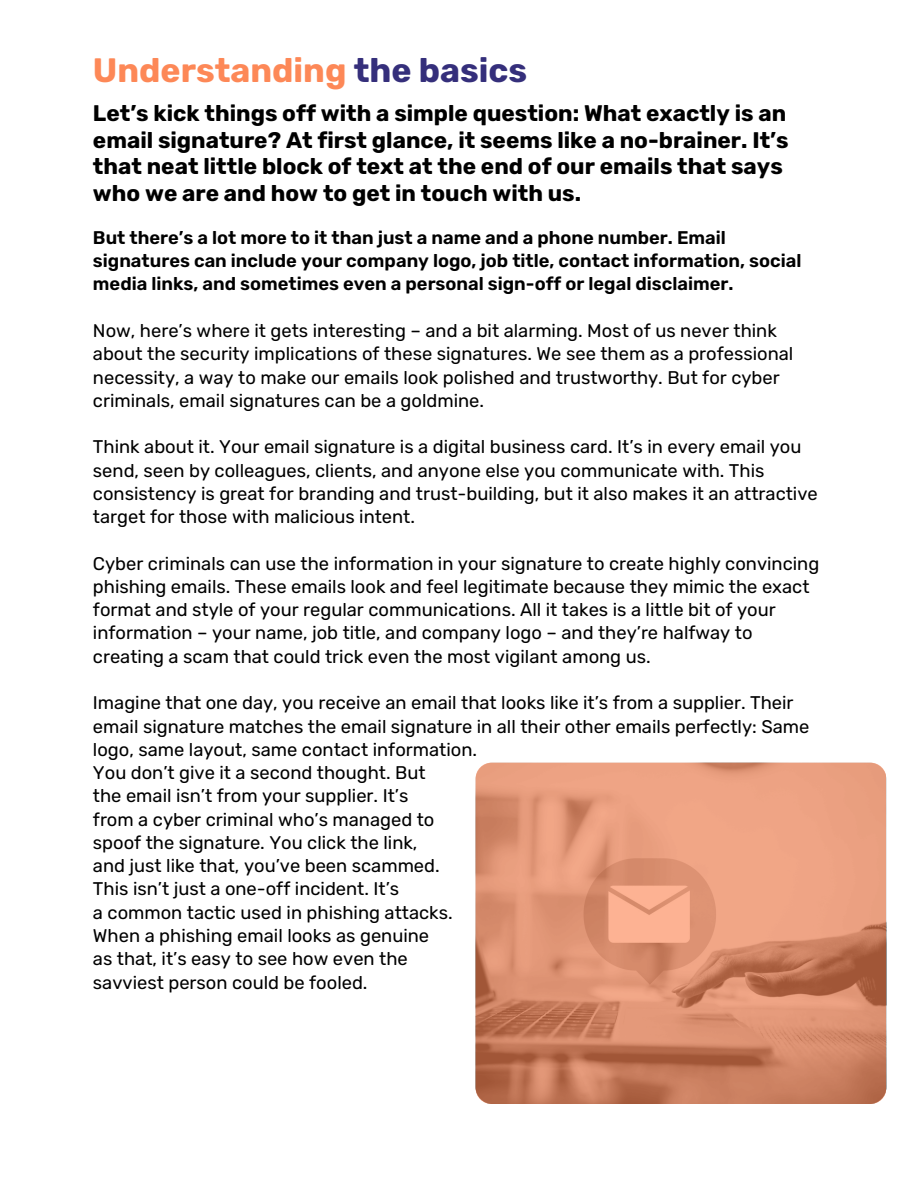
<style>
.page{position:relative;width:918px;height:1188px;background:#fff}
.page>*{position:absolute;margin:0;border:0;box-sizing:border-box;transform-origin:0 0}
.t1{font:700 33.9px "Rubik";color:#fd8857}
.t2{font:700 22.5px/26.4px "Rubik";color:#000}
.t3{font:18.3px/23.2px "Rubik";color:#000}
.t4{font:600 18.3px/23.2px "Rubik";color:#000}
.s1{color:#352f7b}
</style>
<div class="page">
<svg style="left:476px;top:763px;width:410px;height:341px"></svg>
<p class="t1" style="left:93px;top:50px;width:436px">Understanding <span class="s1">the basics</span></p>
<p class="t2" style="left:93px;top:100px;width:697px">Let’s kick things off with a simple question: What exactly is an email signature? At first glance, it seems like a no-brainer. It’s that neat little block of text at the end of our emails that says who we are and how to get in touch with us.</p>
<h1 class="t4" style="left:93px;top:226px;width:710px">But there’s a lot more to it than just a name and a phone number. Email signatures can include your company logo, job title, contact information, social media links, and sometimes even a personal sign-off or legal disclaimer.</h1>
<h2 class="t3" style="left:93px;top:319px;width:702px">Now, here’s where it gets interesting – and a bit alarming. Most of us never think about the security implications of these signatures. We see them as a professional necessity, a way to make our emails look polished and trustworthy. But for cyber criminals, email signatures can be a goldmine.</h2>
<h3 class="t3" style="left:93px;top:435px;width:726px">Think about it. Your email signature is a digital business card. It’s in every email you send, seen by colleagues, clients, and anyone else you communicate with. This consistency is great for branding and trust-building, but it also makes it an attractive target for those with malicious intent.</h3>
<p class="t3" style="left:93px;top:552px;width:728px">Cyber criminals can use the information in your signature to create highly convincing phishing emails. These emails look and feel legitimate because they mimic the exact</p>
<p class="t3" style="left:93px;top:598px;width:684px">format and style of your regular communications. All it takes is a little bit of your</p>
<p class="t3" style="left:93px;top:622px;width:661px">information – your name, job title, and company logo – and they’re halfway to creating a scam that could trick even the most vigilant among us.</p>
<p class="t3" style="left:93px;top:691px;width:718px">Imagine that one day, you receive an email that looks like it’s from a supplier. Their email signature matches the email signature in all their other emails perfectly: Same logo, same layout, same contact information.</p>
<p class="t3" style="left:93px;top:761px;width:334px">You don’t give it a second thought. But</p>
<p class="t3" style="left:93px;top:784px;width:317px">the email isn’t from your supplier. It’s</p>
<p class="t3" style="left:93px;top:808px;width:343px">from a cyber criminal who’s managed to</p>
<p class="t3" style="left:93px;top:831px;width:326px">spoof the signature. You click the link,</p>
<p class="t3" style="left:93px;top:854px;width:348px">and just like that, you’ve been scammed.</p>
<p class="t3" style="left:93px;top:878px;width:308px">This isn’t just a one-off incident. It’s</p>
<p class="t3" style="left:93px;top:901px;width:361px">a common tactic used in phishing attacks.</p>
<p class="t3" style="left:93px;top:924px;width:338px">When a phishing email looks as genuine</p>
<p class="t3" style="left:93px;top:947px;width:316px">as that, it’s easy to see how even the</p>
<p class="t3" style="left:93px;top:971px;width:276px">savviest person could be fooled.</p>
</div>
